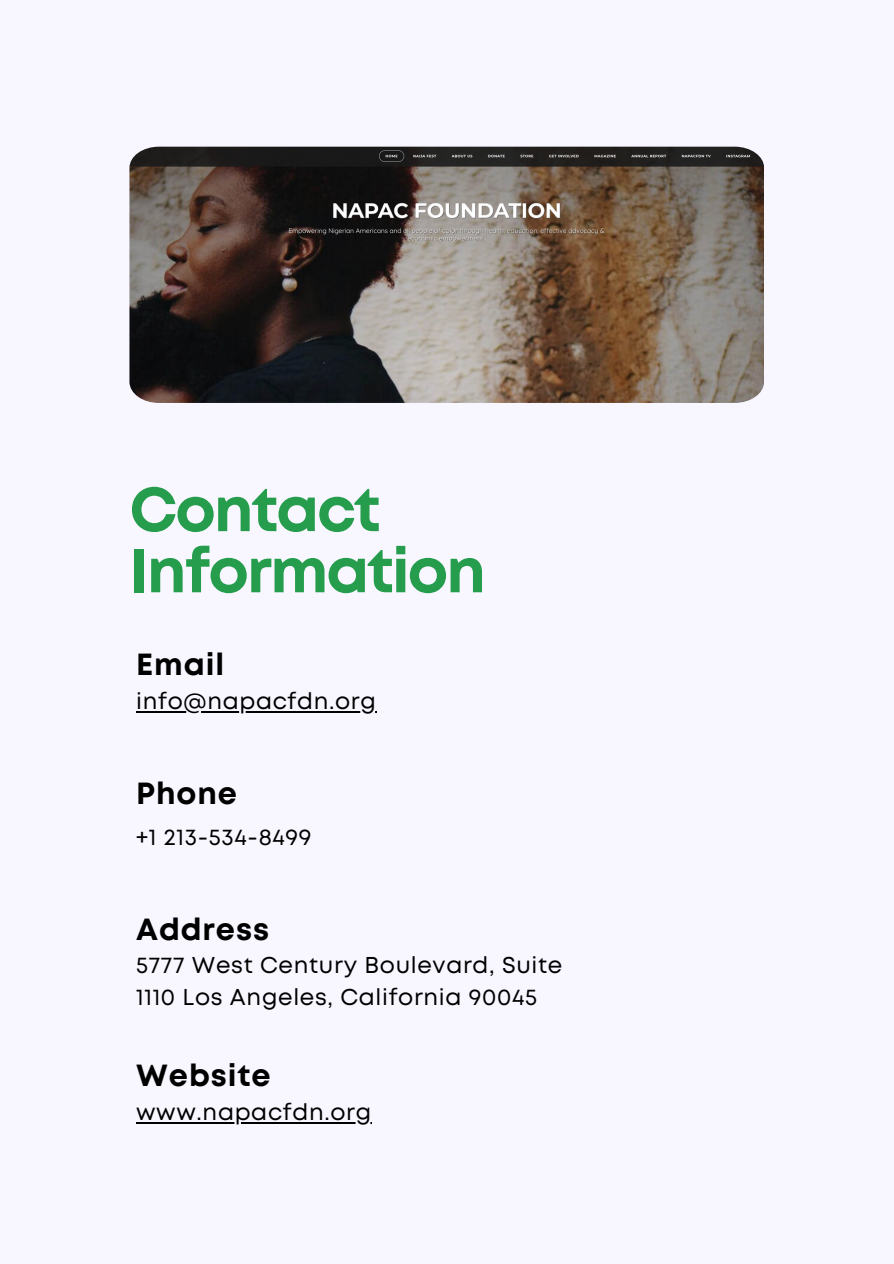
<style>
.page{position:relative;width:894px;height:1264px;background:#fff}
.page>*{position:absolute;margin:0;border:0;box-sizing:border-box;transform-origin:0 0}
.t1{font:700 61.95px/61.1px "Mont";letter-spacing:-.03em;color:#269d4d}
.t2{font:700 30.6px "Mont";letter-spacing:.03em;color:#000}
.t3{font:22.95px/31.3px "Mont";letter-spacing:.03em;color:#000}
</style>
<div class="page">
<div style="left:0;top:0;width:893px;height:1263px;background:#f8f7ff"></div>
<img style="left:129px;top:147px;width:634px;height:256px">
<hr style="left:136px;top:711px;width:240px;height:2px;background:#000">
<hr style="left:136px;top:1121px;width:236px;height:2px;background:#000">
<h1 class="t1" style="left:129px;top:483px;width:358px">Contact<br>Information</h1>
<h2 class="t2" style="left:136px;top:653px;width:89px">Email</h2>
<p class="t3" style="left:136px;top:687px;width:241px">info@napacfdn.org</p>
<h2 class="t2" style="left:136px;top:782px;width:102px">Phone</h2>
<p class="t3" style="left:136px;top:822px;width:177px">+1 213-534-8499</p>
<h2 class="t2" style="left:136px;top:917px;width:134px">Address</h2>
<p class="t3" style="left:136px;top:951px;width:427px">5777 West Century Boulevard, Suite<br>1110 Los Angeles, California 90045</p>
<h2 class="t2" style="left:136px;top:1064px;width:136px">Website</h2>
<p class="t3" style="left:136px;top:1097px;width:236px">www.napacfdn.org</p>
</div>
